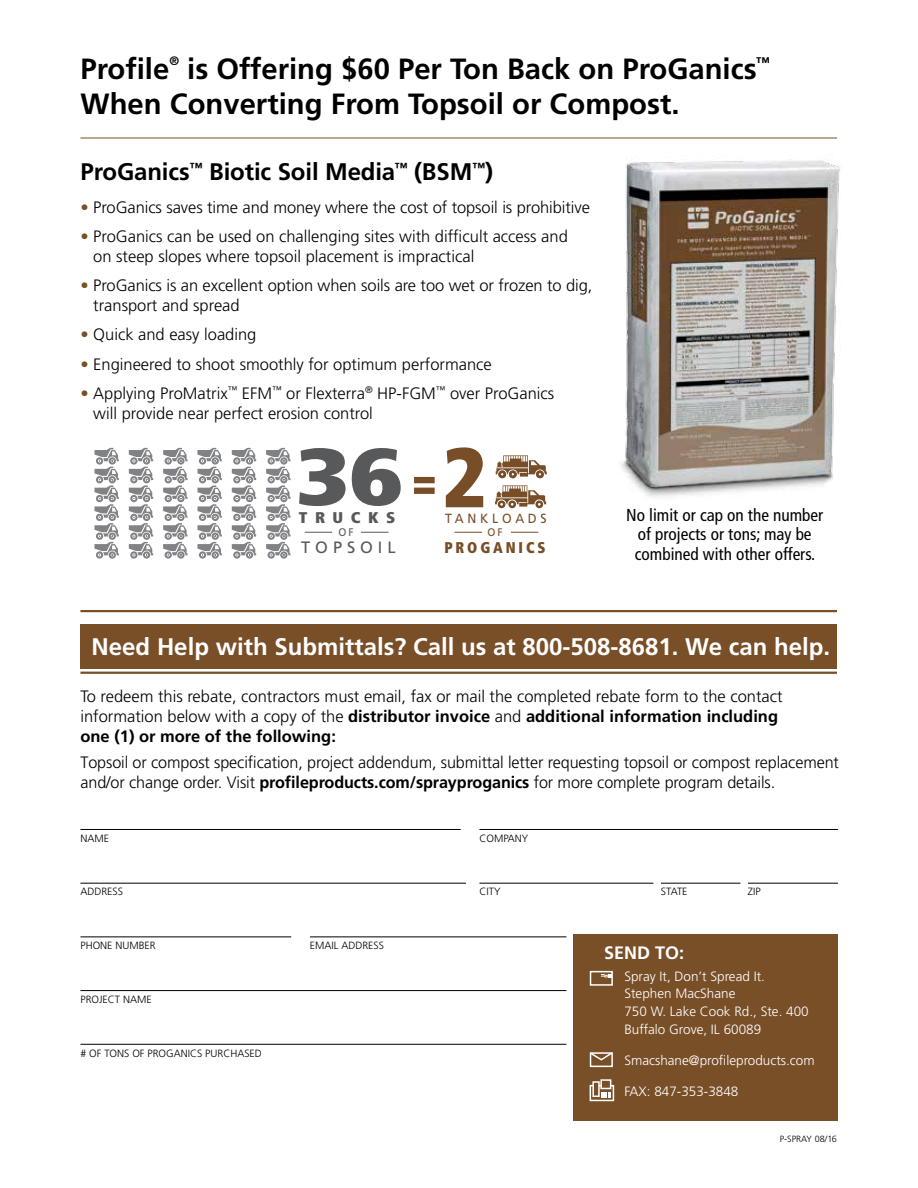
<style>
.page{position:relative;width:918px;height:1188px;background:#fff}
.page>*{position:absolute;margin:0;border:0;box-sizing:border-box;transform-origin:0 0}
.t1{font:900 condensed 84.3px "Frutiger";color:#784e28}
.t2{font:900 condensed 80.4px "Frutiger";color:#58595b;scale:1.29 1}
.t3{font:700 29.25px/35px "Frutiger";color:#000}
.t4{font:700 24px "Frutiger";color:#fff}
.t5{font:700 24px "Frutiger";letter-spacing:-.005em;color:#000}
.t6{font:700 18px "Frutiger";color:#fff}
.t7{font:condensed 17.25px/19.2px "Frutiger";color:#000;text-align:center}
.t8{font:300 16.5px/19.8px "Frutiger";color:#000}
.t9{font:16.5px "Frutiger";letter-spacing:.3em;color:#58595b}
.t10{font:900 condensed 15.6px "Frutiger";letter-spacing:.2em;color:#784e28;scale:.93 1}
.t11{font:900 condensed 15.6px "Frutiger";letter-spacing:.45em;color:#58595b;scale:1.07 1}
.t12{font:300 13.5px/17.7px "Frutiger";color:#fff}
.t13{font:13.2px "Frutiger";letter-spacing:.3em;color:#784e28;scale:.93 1}
.t14{font:700 12.3px "Frutiger";color:#000}
.t15{font:10.95px "Frutiger";color:#58595b;scale:.93 1}
.t16{font:10.95px "Frutiger";color:#784e28;scale:.93 1}
.t17{font:300 10.5px "Frutiger";color:#000}
.t18{font:300 9px "Frutiger";color:#000}
.s1{color:#794f28}
.s2{font-weight:700}
</style>
<div class="page">
<div style="left:80px;top:624px;width:757px;height:45px;background:#794f28"></div>
<hr style="left:80px;top:138px;width:757px;height:1px;background:#794f28">
<hr style="left:80px;top:610px;width:757px;height:2px;background:#794f28">
<hr style="left:80px;top:672px;width:757px;height:2px;background:#794f28">
<hr style="left:80px;top:829px;width:381px;height:1px;background:#000">
<hr style="left:479px;top:829px;width:359px;height:1px;background:#000">
<hr style="left:80px;top:883px;width:386px;height:1px;background:#000">
<hr style="left:479px;top:883px;width:174px;height:1px;background:#000">
<hr style="left:661px;top:883px;width:79px;height:1px;background:#000">
<hr style="left:748px;top:883px;width:90px;height:1px;background:#000">
<hr style="left:80px;top:937px;width:211px;height:1px;background:#000">
<hr style="left:310px;top:937px;width:256px;height:1px;background:#000">
<hr style="left:80px;top:990px;width:486px;height:1px;background:#000">
<hr style="left:80px;top:1044px;width:486px;height:1px;background:#000">
<img style="left:621px;top:158px;width:221px;height:339px">
<svg style="left:94px;top:448px;width:25px;height:111px"></svg>
<svg style="left:129px;top:448px;width:24px;height:111px"></svg>
<svg style="left:163px;top:448px;width:25px;height:111px"></svg>
<svg style="left:197px;top:448px;width:25px;height:111px"></svg>
<svg style="left:232px;top:448px;width:24px;height:111px"></svg>
<svg style="left:266px;top:448px;width:24px;height:111px"></svg>
<svg style="left:496px;top:455px;width:51px;height:23px"></svg>
<svg style="left:495px;top:485px;width:51px;height:23px"></svg>
<div style="left:414px;top:477px;width:21px;height:6px;background:#784e28"></div>
<div style="left:414px;top:488px;width:21px;height:6px;background:#784e28"></div>
<svg style="left:305px;top:532px;width:27px;height:1px"></svg>
<svg style="left:361px;top:532px;width:27px;height:1px"></svg>
<svg style="left:455px;top:532px;width:27px;height:1px"></svg>
<svg style="left:511px;top:532px;width:27px;height:1px"></svg>
<div style="left:573px;top:934px;width:265px;height:187px;background:#794f28"></div>
<div style="left:590px;top:1052px;width:23px;height:15px;border:2px solid #fff"></div>
<svg style="left:589px;top:1052px;width:24px;height:9px"></svg>
<div style="left:590px;top:1085px;width:24px;height:16px;border:2px solid #fff"></div>
<svg style="left:592px;top:1081px;width:8px;height:16px"></svg>
<div style="left:600px;top:1079px;width:11px;height:10px;background:#794f28;border:2px solid #fff"></div>
<svg style="left:601px;top:1092px;width:9px;height:6px"></svg>
<div style="left:590px;top:971px;width:23px;height:15px;border:2px solid #fff"></div>
<svg style="left:600px;top:974px;width:11px;height:4px"></svg>
<h3 class="t3" style="left:80px;top:52px;width:90px">Profile</h3>
<p class="t14" style="left:169px;top:53px;width:11px">®</p>
<h3 class="t3" style="left:80px;top:52px;width:691px;text-indent:107px">is Offering $60 Per Ton Back on ProGanics<sup>™<br></sup>When Converting From Topsoil or Compost.</h3>
<h3 class="t5" style="left:80px;top:157px;width:414px">ProGanics<sup>™</sup> Biotic Soil Media<sup>™</sup> (BSM<sup>™</sup>)</h3>
<p class="t8" style="left:80px;top:198px;width:511px"><span class="s1">•</span> ProGanics saves time and money where the cost of topsoil is prohibitive</p>
<p class="t8" style="left:93px;top:227px;width:476px;text-indent:-13px"><span class="s1">•</span> ProGanics can be used on challenging sites with difficult access and on steep slopes where topsoil placement is impractical</p>
<p class="t8" style="left:93px;top:276px;width:501px;text-indent:-13px"><span class="s1">•</span> ProGanics is an excellent option when soils are too wet or frozen to dig, transport and spread</p>
<p class="t8" style="left:80px;top:325px;width:178px"><span class="s1">•</span> Quick and easy loading</p>
<p class="t8" style="left:80px;top:354px;width:413px"><span class="s1">•</span> Engineered to shoot smoothly for optimum performance</p>
<p class="t8" style="left:93px;top:383px;width:462px;text-indent:-13px"><span class="s1">•</span> Applying ProMatrix<sup>™</sup> EFM<sup>™</sup> or Flexterra<sup>®</sup> HP-FGM<sup>™</sup> over ProGanics will provide near perfect erosion control</p>
<h1 class="t1" style="left:443px;top:426px;width:45px">2</h1>
<p class="t15" style="left:338px;top:526px;width:18px">OF</p>
<p class="t9" style="left:301px;top:537px;width:96px">TOPSOIL</p>
<h2 class="t2" style="left:295px;top:428px;width:85px">36</h2>
<p class="t11" style="left:299px;top:508px;width:92px">TRUCKS</p>
<p class="t13" style="left:445px;top:511px;width:111px">TANKLOADS</p>
<p class="t16" style="left:487px;top:526px;width:18px">OF</p>
<p class="t10" style="left:444px;top:538px;width:110px">PROGANICS</p>
<p class="t7" style="left:626px;top:506px;width:199px">No limit or cap on the number of projects or tons; may be combined with other offers.</p>
<h3 class="t4" style="left:92px;top:633px;width:740px">Need Help with Submittals? Call us at 800-508-8681. We can help.</h3>
<p class="t8" style="left:80px;top:687px;width:704px">To redeem this rebate, contractors must email, fax or mail the completed rebate form to the contact information below with a copy of the <span class="s2">distributor invoice</span> and <span class="s2">additional information including one (1) or more of the following:</span></p>
<p class="t8" style="left:80px;top:753px;width:760px">Topsoil or compost specification, project addendum, submittal letter requesting topsoil or compost replacement and/or change order. Visit <span class="s2">profileproducts.com/sprayproganics</span> for more complete program details.</p>
<p class="t17" style="left:80px;top:832px;width:30px">NAME</p>
<p class="t17" style="left:479px;top:832px;width:50px">COMPANY</p>
<p class="t17" style="left:80px;top:886px;width:44px">ADDRESS</p>
<p class="t17" style="left:479px;top:886px;width:22px">CITY</p>
<p class="t17" style="left:661px;top:886px;width:28px">STATE</p>
<p class="t17" style="left:748px;top:886px;width:14px">ZIP</p>
<p class="t17" style="left:80px;top:940px;width:77px">PHONE NUMBER</p>
<p class="t17" style="left:310px;top:940px;width:76px">EMAIL ADDRESS</p>
<p class="t17" style="left:80px;top:993px;width:73px">PROJECT NAME</p>
<p class="t17" style="left:80px;top:1047px;width:183px"># OF TONS OF PROGANICS PURCHASED</p>
<p class="t6" style="left:604px;top:942px;width:82px">SEND TO:</p>
<p class="t12" style="left:624px;top:967px;width:186px">Spray It, Don’t Spread It.<br>Stephen MacShane<br>750 W. Lake Cook Rd., Ste. 400<br>Buffalo Grove, IL 60089</p>
<p class="t12" style="left:624px;top:1052px;width:192px">Smacshane@profileproducts.com</p>
<p class="t12" style="left:624px;top:1083px;width:116px">FAX: 847-353-3848</p>
<p class="t18" style="left:780px;top:1133px;width:59px">P-SPRAY 08/16</p>
</div>
